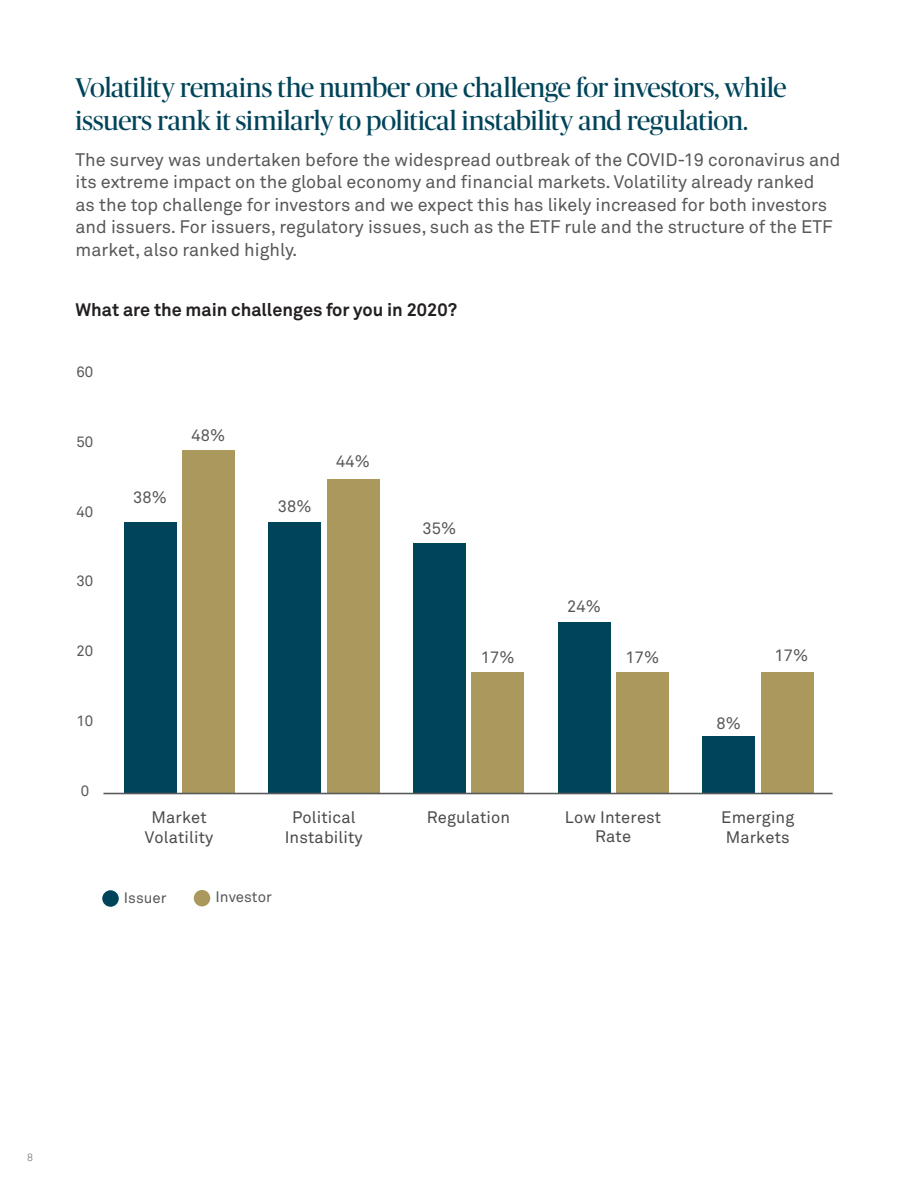
<style>
.page{position:relative;width:918px;height:1188px;background:#fff}
.page>*{position:absolute;margin:0;border:0;box-sizing:border-box;transform-origin:0 0}
.t1{font:27px/32.4px "Publico Banner";letter-spacing:-.005em;color:#00445a}
.t2{font:18px/22.5px "Akkurat Pro";color:#57585a}
.t3{font:700 18px "Akkurat Pro";color:#231f20}
.t4{font:16.5px/19.8px "Akkurat Pro";letter-spacing:.01em;color:#4a4b4b;text-align:center}
.t5{font:16.5px "Akkurat Pro";color:#57585a}
.t6{font:15px "Akkurat Pro";color:#57585a}
.t7{font:10.5px "Akkurat Light Pro";color:#57585a}
</style>
<div class="page">
<div style="left:616px;top:672px;width:53px;height:122px;background:#aa985d"></div>
<div style="left:558px;top:622px;width:52px;height:172px;background:#00445a"></div>
<div style="left:182px;top:450px;width:53px;height:344px;background:#aa985d"></div>
<div style="left:124px;top:522px;width:52px;height:272px;background:#00445a"></div>
<div style="left:327px;top:479px;width:52px;height:315px;background:#aa985d"></div>
<div style="left:268px;top:522px;width:53px;height:272px;background:#00445a"></div>
<div style="left:761px;top:672px;width:52px;height:122px;background:#aa985d"></div>
<div style="left:702px;top:736px;width:53px;height:58px;background:#00445a"></div>
<div style="left:471px;top:672px;width:53px;height:122px;background:#aa985d"></div>
<div style="left:413px;top:543px;width:53px;height:251px;background:#00445a"></div>
<div style="left:102px;top:890px;width:17px;height:17px;background:#00445a;border-radius:50%"></div>
<div style="left:194px;top:890px;width:16px;height:16px;background:#aa985d;border-radius:50%"></div>
<hr style="left:103px;top:793px;width:730px;height:1px;background:#57585a">
<h1 class="t1" style="left:76px;top:70px;width:713px">Volatility remains the number one challenge for investors, while issuers rank it similarly to political instability and regulation.</h1>
<p class="t2" style="left:76px;top:149px;width:766px">The survey was undertaken before the widespread outbreak of the COVID-19 coronavirus and its extreme impact on the global economy and financial markets. Volatility already ranked<br>as the top challenge for investors and we expect this has likely increased for both investors and issuers. For issuers, regulatory issues, such as the ETF rule and the structure of the ETF market, also ranked highly.</p>
<p class="t3" style="left:76px;top:298px;width:383px">What are the main challenges for you in 2020?</p>
<p class="t6" style="left:77px;top:363px;width:18px">60</p>
<p class="t6" style="left:77px;top:433px;width:18px">50</p>
<p class="t6" style="left:77px;top:503px;width:18px">40</p>
<p class="t6" style="left:77px;top:572px;width:18px">30</p>
<p class="t6" style="left:77px;top:642px;width:18px">20</p>
<p class="t6" style="left:77px;top:712px;width:18px">10</p>
<p class="t6" style="left:81px;top:782px;width:10px">0</p>
<p class="t5" style="left:133px;top:488px;width:35px">38%</p>
<p class="t5" style="left:192px;top:426px;width:35px">48%</p>
<p class="t5" style="left:278px;top:497px;width:35px">38%</p>
<p class="t5" style="left:336px;top:451px;width:35px">44%</p>
<p class="t5" style="left:423px;top:519px;width:35px">35%</p>
<p class="t5" style="left:567px;top:597px;width:35px">24%</p>
<p class="t5" style="left:481px;top:647px;width:35px">17%</p>
<p class="t5" style="left:626px;top:648px;width:35px">17%</p>
<p class="t5" style="left:775px;top:646px;width:35px">17%</p>
<p class="t5" style="left:717px;top:713px;width:26px">8%</p>
<p class="t4" style="left:145px;top:808px;width:70px">Market<br>Volatility</p>
<p class="t4" style="left:285px;top:808px;width:80px">Political<br>Instability</p>
<p class="t4" style="left:427px;top:808px;width:85px">Regulation</p>
<p class="t4" style="left:565px;top:808px;width:98px">Low Interest<br>Rate</p>
<p class="t4" style="left:721px;top:808px;width:75px;text-align:left">Emerging<br>Markets</p>
<p class="t6" style="left:124px;top:889px;width:44px">Issuer</p>
<p class="t6" style="left:216px;top:888px;width:58px">Investor</p>
<p class="t7" style="left:27px;top:1151px;width:7px">8</p>
</div>
